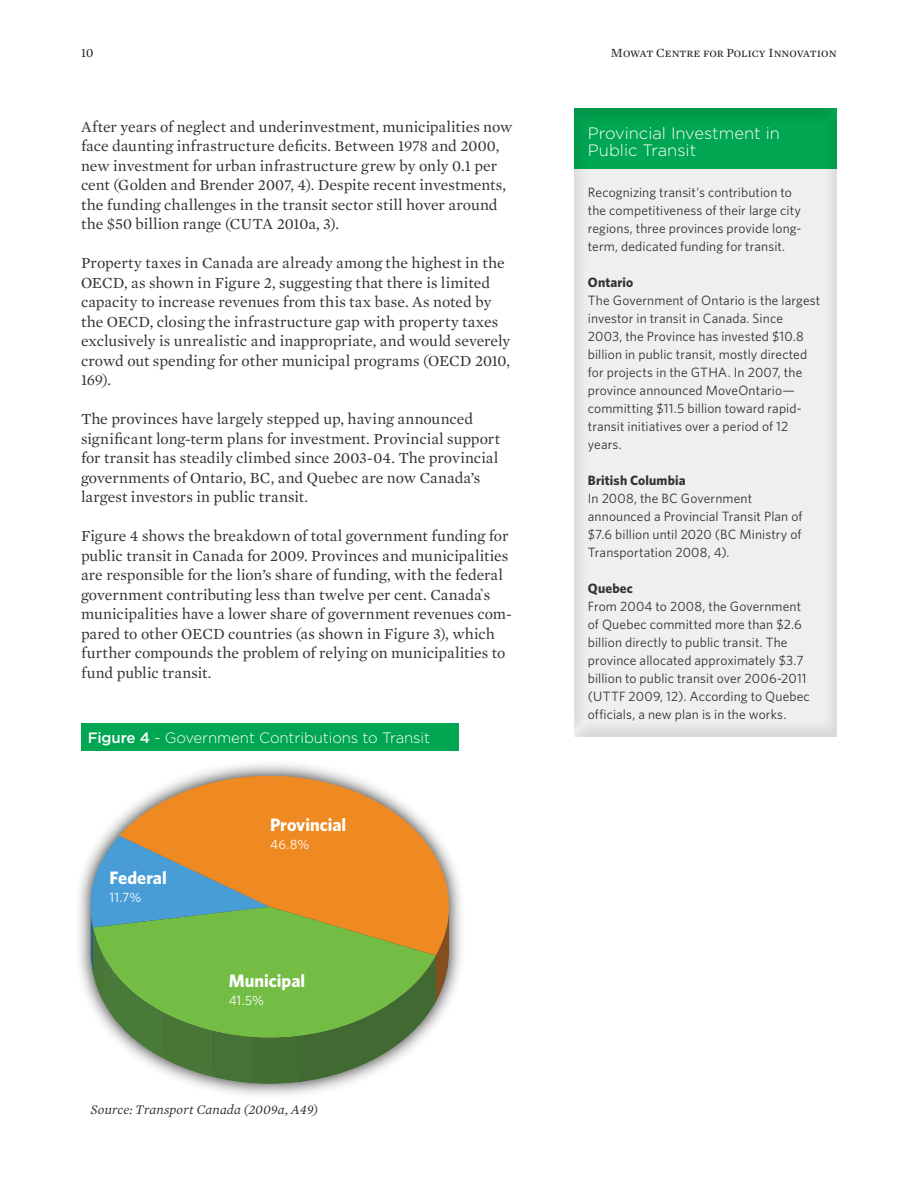
<style>
.page{position:relative;width:918px;height:1188px;background:#fff}
.page>*{position:absolute;margin:0;border:0;box-sizing:border-box;transform-origin:0 0}
.t1{font:700 18px "Whitney HTF";color:#fff}
.t2{font:300 16.5px/16.5px "Gotham HTF";color:#fff}
.t3{font:15.75px/19.5px "Mercury Text G1 Roman";color:#333132}
.t4{font:300 15px "Gotham HTF";letter-spacing:-.01em;color:#fff}
.t5{font:13.5px/18px "Whitney HTF";letter-spacing:.005em;color:#333132}
.t6{font:italic 13.5px "Mercury Text G1";letter-spacing:.005em;color:#333132}
.t7{font:700 13.5px "Whitney HTF";letter-spacing:.01em;color:#333132}
.t8{font:13.5px "Whitney HTF";color:#fff}
.t9{font:12.75px "Mercury Text G1 Roman SC";color:#231f20}
.s1{font-weight:500}
</style>
<div class="page">
<img style="left:79px;top:764px;width:382px;height:331px">
<svg style="left:119px;top:776px;width:342px;height:180px;fill:#ef8a22"></svg>
<svg style="left:86px;top:836px;width:363px;height:248px;background:#95a55e"></svg>
<div style="left:81px;top:723px;width:378px;height:27px;background:#00a651"></div>
<div style="left:572px;top:100px;width:266px;height:638px;background:#7b7c7f;opacity:.2"></div>
<p class="t9" style="left:81px;top:45px;width:14px">10</p>
<p class="t9" style="left:611px;top:45px;width:227px">Mowat Centre for Policy Innovation</p>
<p class="t3" style="left:81px;top:117px;width:433px">After years of neglect and underinvestment, municipalities now face daunting infrastructure deficits. Between 1978 and 2000, new investment for urban infrastructure grew by only 0.1 per cent (Golden and Brender 2007, 4). Despite recent investments, the funding challenges in the transit sector still hover around the $50 billion range (CUTA 2010a, 3).</p>
<p class="t3" style="left:81px;top:254px;width:431px">Property taxes in Canada are already among the highest in the OECD, as shown in Figure 2, suggesting that there is limited capacity to increase revenues from this tax base. As noted by the OECD, closing the infrastructure gap with property taxes exclusively is unrealistic and inappropriate, and would severely crowd out spending for other municipal programs (OECD 2010, 169).</p>
<p class="t3" style="left:81px;top:410px;width:421px">The provinces have largely stepped up, having announced significant long-term plans for investment. Provincial support for transit has steadily climbed since 2003-04. The provincial governments of Ontario, BC, and Quebec are now Canada’s largest investors in public transit.</p>
<p class="t3" style="left:81px;top:527px;width:432px">Figure 4 shows the breakdown of total government funding for public transit in Canada for 2009. Provinces and municipalities are responsible for the lion’s share of funding, with the federal government contributing less than twelve per cent. Canada`s municipalities have a lower share of government revenues com&shy;pared to other OECD countries (as shown in Figure 3), which further compounds the problem of relying on municipalities to fund public transit.</p>
<p class="t4" style="left:88px;top:729px;width:344px"><span class="s1">Figure 4</span> - Government Contributions to Transit</p>
<p class="t1" style="left:109px;top:867px;width:59px">Federal</p>
<p class="t8" style="left:109px;top:889px;width:33px">11.7%</p>
<p class="t1" style="left:270px;top:813px;width:78px">Provincial</p>
<p class="t8" style="left:270px;top:836px;width:41px">46.8%</p>
<p class="t1" style="left:229px;top:970px;width:78px">Municipal</p>
<p class="t8" style="left:229px;top:992px;width:37px">41.5%</p>
<p class="t6" style="left:91px;top:1102px;width:229px">Source: Transport Canada (2009a, A49)</p>
<p class="t2" style="left:588px;top:125px;width:194px">Provincial Investment in<br>Public Transit</p>
<p class="t5" style="left:588px;top:183px;width:215px">Recognizing transit’s contribution to the competitiveness of their large city regions, three provinces provide long&shy;term, dedicated funding for transit.</p>
<p class="t7" style="left:588px;top:274px;width:47px">Ontario</p>
<p class="t5" style="left:588px;top:291px;width:234px">The Government of Ontario is the largest investor in transit in Canada. Since 2003, the Province has invested $10.8 billion in public transit, mostly directed for projects in the GTHA. In 2007, the province announced MoveOntario— committing $11.5 billion toward rapid&shy;transit initiatives over a period of 12 years.</p>
<p class="t7" style="left:588px;top:472px;width:99px">British Columbia</p>
<p class="t5" style="left:588px;top:489px;width:216px">In 2008, the BC Government announced a Provincial Transit Plan of $7.6 billion until 2020 (BC Ministry of<br>Transportation 2008, 4).</p>
<p class="t7" style="left:588px;top:580px;width:47px">Quebec</p>
<p class="t5" style="left:588px;top:597px;width:224px">From 2004 to 2008, the Government of Quebec committed more than $2.6 billion directly to public transit. The province allocated approximately $3.7 billion to public transit over 2006-2011 (UTTF 2009, 12). According to Quebec officials, a new plan is in the works.</p>
</div>
